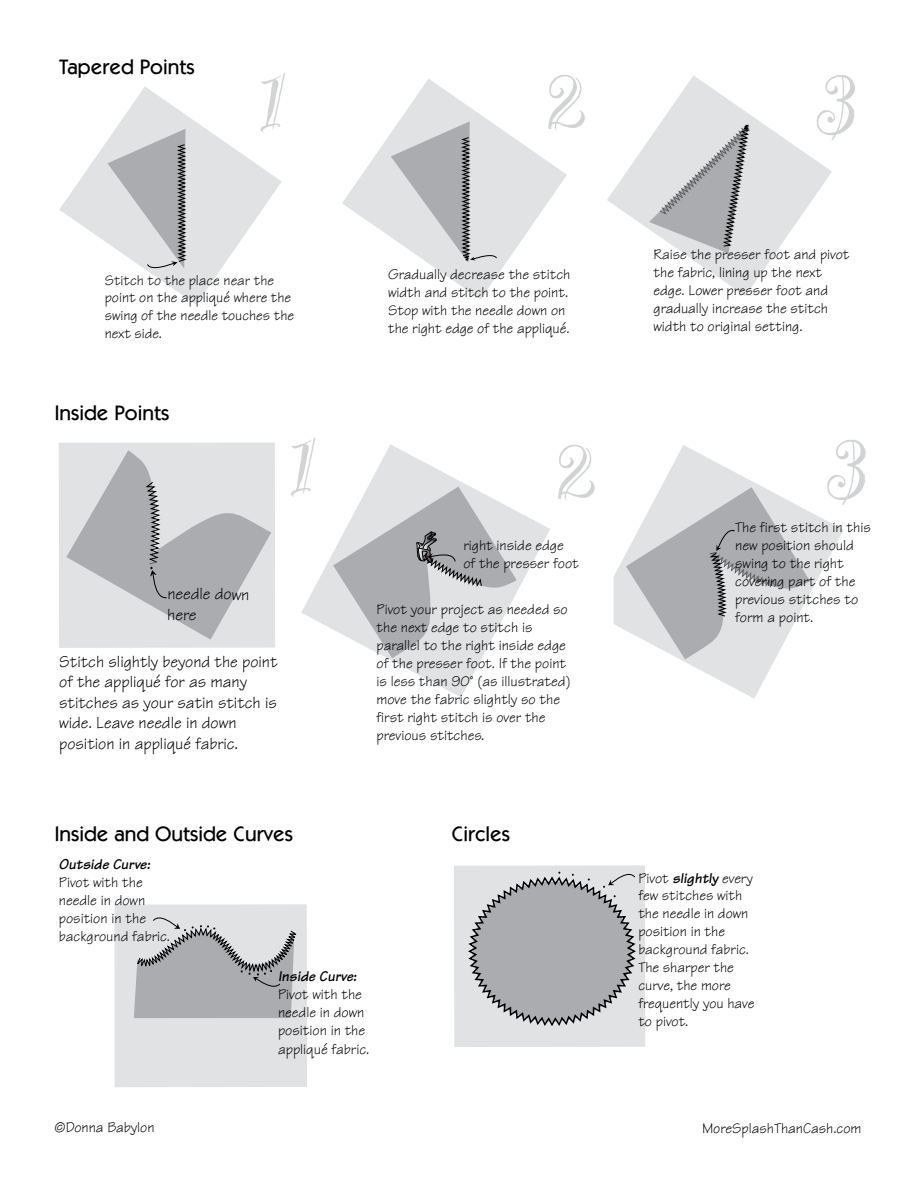
<style>
.page{position:relative;width:918px;height:1188px;background:#fff}
.page>*{position:absolute;margin:0;border:0;box-sizing:border-box;transform-origin:0 0}
.t1{font:90px "Party Plain";color:#d1d3d4}
.t2{font:500 21px "Itc Kabel";color:#000}
.t3{font:17.1px/20.5px "Tekton";color:#000}
.t4{font:15.15px/18.1px "Tekton";color:#000}
.t5{font:italic 700 15.15px "Tekton";color:#000}
.t6{font:15px/18px "Tekton";color:#000}
.t7{font:14.85px/17.9px "Tekton";color:#000}
.s1{font-weight:700;font-style:italic}
</style>
<div class="page">
<div style="left:115px;top:905px;width:191px;height:181px;background:#e1e2e3"></div>
<div style="left:115px;top:904px;width:192px;height:183px;border:2px solid #e1e2e3"></div>
<svg style="left:134px;top:917px;width:163px;height:101px"></svg>
<div style="left:455px;top:866px;width:189px;height:180px;background:#e1e2e3"></div>
<div style="left:454px;top:865px;width:191px;height:182px;border:1px solid #e1e2e3"></div>
<svg style="left:468px;top:871px;width:168px;height:155px"></svg>
<svg style="left:613px;top:445px;width:230px;height:253px"></svg>
<svg style="left:625px;top:486px;width:186px;height:175px;background:#cbccce"></svg>
<div style="left:59px;top:442px;width:216px;height:206px;background:#e1e2e3"></div>
<svg style="left:66px;top:450px;width:205px;height:190px"></svg>
<svg style="left:301px;top:444px;width:249px;height:253px"></svg>
<svg style="left:332px;top:486px;width:186px;height:173px;background:#cacccd"></svg>
<svg style="left:59px;top:87px;width:223px;height:217px"></svg>
<svg style="left:107px;top:128px;width:80px;height:143px;background:#c1c3c5"></svg>
<svg style="left:342px;top:79px;width:225px;height:220px"></svg>
<svg style="left:390px;top:120px;width:108px;height:145px;background:#c9cacc"></svg>
<svg style="left:607px;top:75px;width:225px;height:221px"></svg>
<svg style="left:648px;top:122px;width:102px;height:132px;background:#c4c5c7"></svg>
<h2 class="t2" style="left:59px;top:55px;width:137px">Tapered Points</h2>
<h1 class="t1" style="left:261px;top:46px;width:28px">1</h1>
<h1 class="t1" style="left:547px;top:46px;width:42px">2</h1>
<h1 class="t1" style="left:817px;top:49px;width:43px">3</h1>
<p class="t7" style="left:105px;top:271px;width:191px">Stitch to the place near the point on the appliqué where the swing of the needle touches the next side.</p>
<p class="t6" style="left:388px;top:265px;width:184px">Gradually decrease the stitch width and stitch to the point.<br>Stop with the needle down on the right edge of the appliqué.</p>
<h2 class="t2" style="left:55px;top:400px;width:116px">Inside Points</h2>
<p class="t6" style="left:654px;top:245px;width:197px">Raise the presser foot and pivot the fabric, lining up the next edge. Lower presser foot and gradually increase the stitch width to original setting.</p>
<p class="t3" style="left:167px;top:584px;width:84px">needle down here</p>
<p class="t3" style="left:59px;top:651px;width:220px">Stitch slightly beyond the point of the appliqué for as many stitches as your satin stitch is wide. Leave needle in down position in appliqué fabric.</p>
<h1 class="t1" style="left:291px;top:410px;width:28px">1</h1>
<h1 class="t1" style="left:556px;top:416px;width:42px">2</h1>
<h1 class="t1" style="left:828px;top:414px;width:43px">3</h1>
<p class="t6" style="left:463px;top:536px;width:117px">right inside edge of the presser foot</p>
<p class="t6" style="left:377px;top:600px;width:196px">Pivot your project as needed so the next edge to stitch is parallel to the right inside edge of the presser foot. If the point is less than 90° (as illustrated) move the fabric slightly so the first right stitch is over the previous stitches.</p>
<p class="t4" style="left:735px;top:518px;width:137px">The first stitch in this new position should swing to the right covering part of the previous stitches to form a point.</p>
<h2 class="t2" style="left:55px;top:821px;width:240px">Inside and Outside Curves</h2>
<p class="t5" style="left:59px;top:855px;width:93px">Outside Curve:</p>
<p class="t4" style="left:59px;top:873px;width:113px">Pivot with the needle in down position in the background fabric.</p>
<p class="t5" style="left:278px;top:967px;width:80px">Inside Curve:</p>
<p class="t4" style="left:278px;top:985px;width:93px">Pivot with the needle in down position in the appliqué fabric.</p>
<h2 class="t2" style="left:452px;top:821px;width:60px">Circles</h2>
<p class="t6" style="left:638px;top:869px;width:118px">Pivot <span class="s1">slightly</span> every few stitches with the needle in down position in the background fabric.<br>The sharper the curve, the more frequently you have to pivot.</p>
<p class="t6" style="left:54px;top:1118px;width:102px">©Donna Babylon</p>
<p class="t6" style="left:702px;top:1120px;width:161px">MoreSplashThanCash.com</p>
</div>
